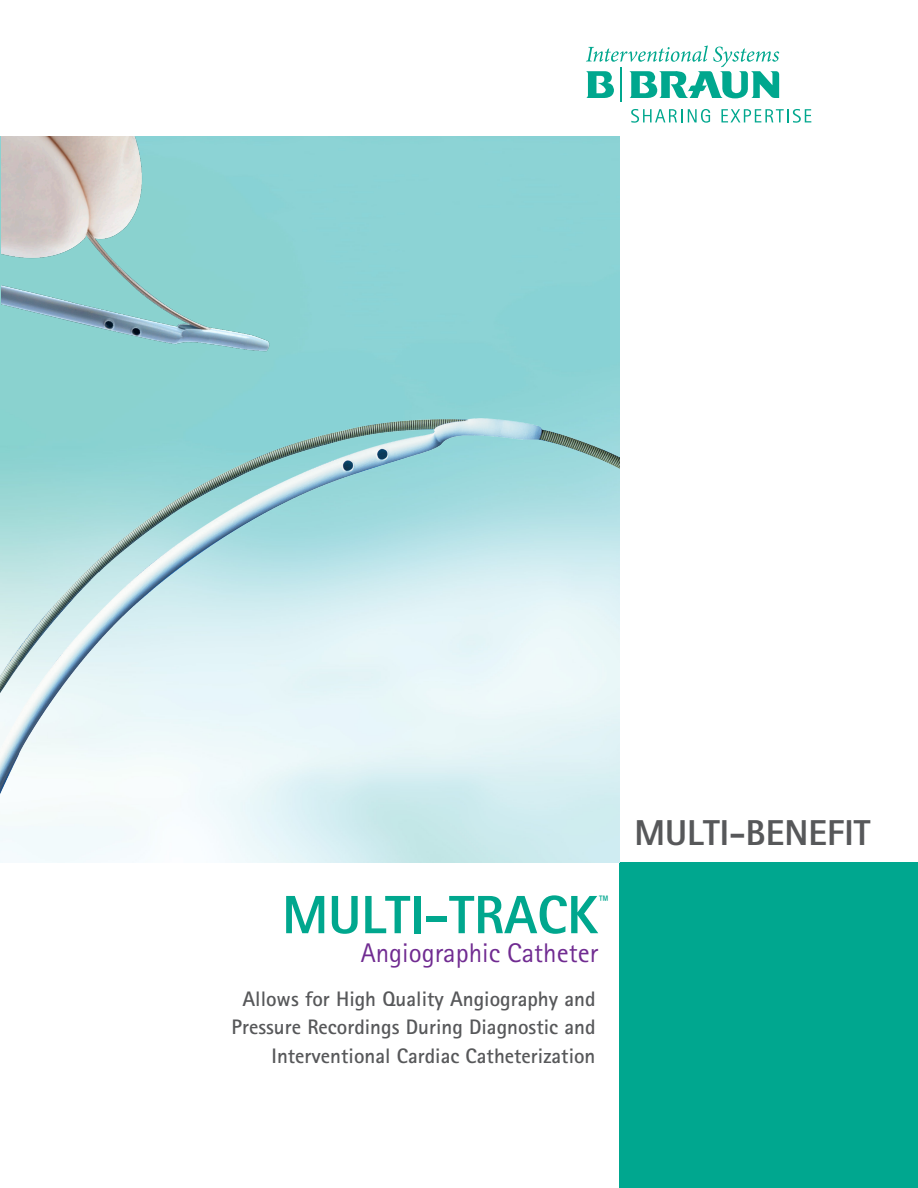
<style>
.page{position:relative;width:918px;height:1188px;background:#fff}
.page>*{position:absolute;margin:0;border:0;box-sizing:border-box;transform-origin:0 0}
.t1{font:800 54px "Rotis Sans Serif";color:#00a78e}
.t2{font:800 36px "Rotis Sans Serif";color:#57585a}
.t3{font:27px "Rotis Sans Serif";color:#702b91}
.t4{font:700 21px/28.5px "Rotis Sans Serif";color:#57585a;text-align:right}
.t5{font:18px "Rotis Sans Serif";color:#00a78f}
</style>
<div class="page">
<div style="left:619px;top:862px;width:299px;height:326px;background:#00a78f"></div>
<svg style="left:631px;top:109px;width:79px;height:14px"></svg>
<svg style="left:721px;top:109px;width:90px;height:14px"></svg>
<hr style="left:621px;top:67px;width:1px;height:34px;background:#00a78e">
<svg style="left:586px;top:45px;width:193px;height:53px"></svg>
<img style="left:1px;top:136px;width:454px;height:237px">
<img style="left:0;top:373px;width:619px;height:490px">
<p class="t1" style="left:282px;top:881px;width:318px">MULTI-TRACK</p>
<p class="t3" style="left:361px;top:937px;width:239px">Angiographic Catheter</p>
<p class="t5" style="left:599px;top:891px;width:12px">™</p>
<p class="t4" style="left:232px;top:984px;width:365px">Allows for High Quality Angiography and<br>Pressure Recordings During Diagnostic and<br>Interventional Cardiac Catheterization</p>
<p class="t2" style="left:634px;top:810px;width:238px">MULTI-BENEFIT</p>
</div>
